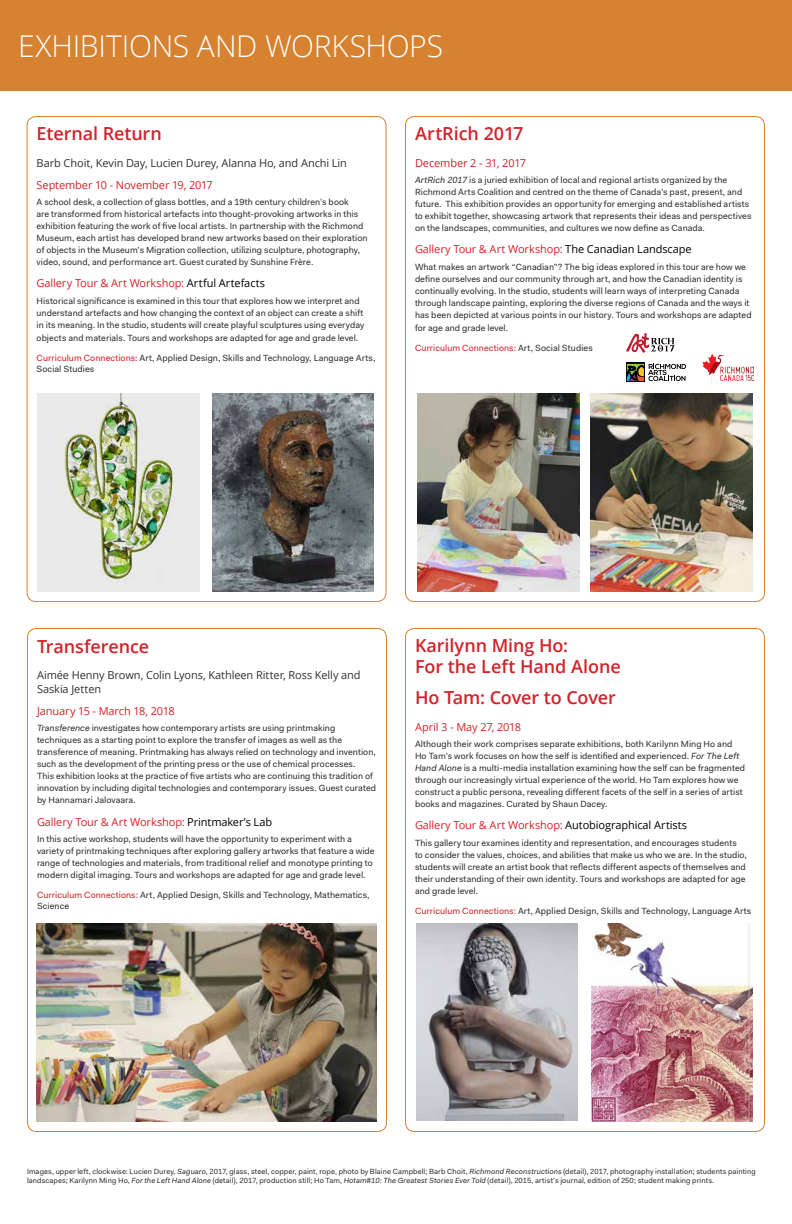
<style>
.page{position:relative;width:792px;height:1224px;background:#fff}
.page>*{position:absolute;margin:0;border:0;box-sizing:border-box;transform-origin:0 0}
.t1{font:300 30px "Open Sans";letter-spacing:-.01em;color:#fff}
.t2{font:600 18px/21.6px "Open Sans";letter-spacing:-.005em;color:#d2232a}
.t3{font:11px "Open Sans";letter-spacing:-.01em;color:#d2232a}
.t4{font:11px/13.2px "Open Sans";letter-spacing:-.01em;color:#313032}
.t5{font:9px/12px "Fakt";letter-spacing:.01em;color:#313032}
.t6{font:9px "Fakt";letter-spacing:.01em;color:#d2232a}
.t7{font:7.5px/9px "Fakt";letter-spacing:.015em;color:#313032}
.s1{color:#000}
.s2{color:#d2232a}
.s3{font-style:italic}
.s4{color:#313032}
</style>
<div class="page">
<img style="left:416px;top:923px;width:162px;height:198px">
<img style="left:591px;top:923px;width:162px;height:198px">
<img style="left:212px;top:394px;width:162px;height:198px">
<img style="left:37px;top:394px;width:162px;height:198px">
<img style="left:37px;top:923px;width:340px;height:198px">
<svg style="left:626px;top:363px;width:19px;height:19px"></svg>
<svg style="left:627px;top:364px;width:59px;height:18px"></svg>
<img style="left:703px;top:354px;width:51px;height:29px">
<svg style="left:626px;top:333px;width:49px;height:20px"></svg>
<div style="left:0;top:0;width:792px;height:91px;background:#d68231"></div>
<img style="left:417px;top:394px;width:162px;height:198px">
<img style="left:591px;top:394px;width:162px;height:198px">
<h1 class="t1" style="left:18px;top:25px;width:427px">EXHIBITIONS AND WORKSHOPS</h1>
<h2 class="t2" style="left:37px;top:122px;width:127px">Eternal Return</h2>
<p class="t4" style="left:37px;top:156px;width:312px">Barb Choit, Kevin Day, Lucien Durey, Alanna Ho, and Anchi Lin</p>
<p class="t3" style="left:37px;top:177px;width:178px">September 10 - November 19, 2017</p>
<p class="t5" style="left:37px;top:196px;width:332px">A school desk, a collection of glass bottles, and a 19th century children’s book<br>are transformed from historical artefacts into thought-provoking artworks in this exhibition featuring the work of five local artists. In partnership with the Richmond Museum, each artist has developed brand new artworks based on their exploration of objects in the Museum’s Migration collection, utilizing sculpture, photography, video, sound, and performance art. Guest curated by Sunshine Frère.</p>
<p class="t3" style="left:37px;top:276px;width:230px">Gallery Tour &amp; Art Workshop: <span class="s1">Artful Artefacts</span></p>
<p class="t5" style="left:37px;top:295px;width:329px">Historical significance is examined in this tour that explores how we interpret and understand artefacts and how changing the context of an object can create a shift in its meaning. In the studio, students will create playful sculptures using everyday</p>
<p class="t5" style="left:37px;top:328px;width:340px;line-height:19.8px">objects and materials. Tours and workshops are adapted for age and grade level.<br><span class="s2">Curriculum Connections:</span> Art, Applied Design, Skills and Technology, Language Arts,</p>
<p class="t5" style="left:37px;top:363px;width:59px">Social Studies</p>
<h2 class="t2" style="left:415px;top:122px;width:110px">ArtRich 2017</h2>
<p class="t3" style="left:415px;top:155px;width:113px">December 2 - 31, 2017</p>
<p class="t5" style="left:415px;top:174px;width:338px"><span class="s3">ArtRich 2017</span> is a juried exhibition of local and regional artists organized by the Richmond Arts Coalition and centred on the theme of Canada’s past, present, and future. This exhibition provides an opportunity for emerging and established artists to exhibit together, showcasing artwork that represents their ideas and perspectives on the landscapes, communities, and cultures we now define as Canada.</p>
<p class="t3" style="left:415px;top:242px;width:278px">Gallery Tour &amp; Art Workshop: <span class="s1">The Canadian Landscape</span></p>
<p class="t5" style="left:415px;top:261px;width:338px">What makes an artwork “Canadian”? The big ideas explored in this tour are how we define ourselves and our community through art, and how the Canadian identity is continually evolving. In the studio, students will learn ways of interpreting Canada through landscape painting, exploring the diverse regions of Canada and the ways it has been depicted at various points in our history. Tours and workshops are adapted</p>
<p class="t5" style="left:415px;top:322px;width:95px">for age and grade level.</p>
<p class="t6" style="left:415px;top:342px;width:179px">Curriculum Connections: <span class="s4">Art, Social Studies</span></p>
<h2 class="t2" style="left:37px;top:635px;width:114px">Transference</h2>
<p class="t4" style="left:37px;top:669px;width:325px">Aimée Henny Brown, Colin Lyons, Kathleen Ritter, Ross Kelly and<br>Saskia Jetten</p>
<p class="t3" style="left:37px;top:703px;width:139px">January 15 - March 18, 2018</p>
<p class="t5" style="left:37px;top:722px;width:341px"><span class="s3">Transference</span> investigates how contemporary artists are using printmaking techniques as a starting point to explore the transfer of images as well as the transference of meaning. Printmaking has always relied on technology and invention, such as the development of the printing press or the use of chemical processes.<br>This exhibition looks at the practice of five artists who are continuing this tradition of innovation by including digital technologies and contemporary issues. Guest curated by Hannamari Jalovaara.</p>
<p class="t3" style="left:37px;top:814px;width:237px">Gallery Tour &amp; Art Workshop: <span class="s1">Printmaker’s Lab</span></p>
<p class="t5" style="left:37px;top:833px;width:339px">In this active workshop, students will have the opportunity to experiment with a variety of printmaking techniques after exploring gallery artworks that feature a wide range of technologies and materials, from traditional relief and monotype printing to modern digital imaging. Tours and workshops are adapted for age and grade level.</p>
<p class="t5" style="left:37px;top:889px;width:334px;line-height:10.8px"><span class="s2">Curriculum Connections:</span> Art, Applied Design, Skills and Technology, Mathematics,<br>Science</p>
<h2 class="t2" style="left:415px;top:634px;width:207px">Karilynn Ming Ho:<br>For the Left Hand Alone</h2>
<h2 class="t2" style="left:415px;top:686px;width:202px">Ho Tam: Cover to Cover</h2>
<p class="t3" style="left:415px;top:719px;width:108px">April 3 - May 27, 2018</p>
<p class="t5" style="left:415px;top:738px;width:332px">Although their work comprises separate exhibitions, both Karilynn Ming Ho and Ho Tam’s work focuses on how the self is identified and experienced. <span class="s3">For The Left Hand Alone</span> is a multi-media installation examining how the self can be fragmented through our increasingly virtual experience of the world. Ho Tam explores how we construct a public persona, revealing different facets of the self in a series of artist books and magazines. Curated by Shaun Dacey.</p>
<p class="t3" style="left:415px;top:818px;width:274px">Gallery Tour &amp; Art Workshop: <span class="s1">Autobiographical Artists</span></p>
<p class="t5" style="left:415px;top:837px;width:333px">This gallery tour examines identity and representation, and encourages students to consider the values, choices, and abilities that make us who we are. In the studio, students will create an artist book that reflects different aspects of themselves and their understanding of their own identity. Tours and workshops are adapted for age and grade level.</p>
<p class="t5" style="left:415px;top:904px;width:338px"><span class="s2">Curriculum Connections:</span> Art, Applied Design, Skills and Technology, Language Arts</p>
<p class="t7" style="left:27px;top:1167px;width:730px">Images, upper left, clockwise: Lucien Durey, <span class="s3">Saguaro</span>, 2017, glass, steel, copper, paint, rope, photo by Blaine Campbell; Barb Choit, <span class="s3">Richmond Reconstructions</span> (detail), 2017, photography installation; students painting landscapes; Karilynn Ming Ho, <span class="s3">For the Left Hand Alone</span> (detail), 2017, production still; Ho Tam, <span class="s3">Hotam#10: The Greatest Stories Ever Told</span> (detail), 2015, artist’s journal, edition of 250; student making prints.</p>
</div>
